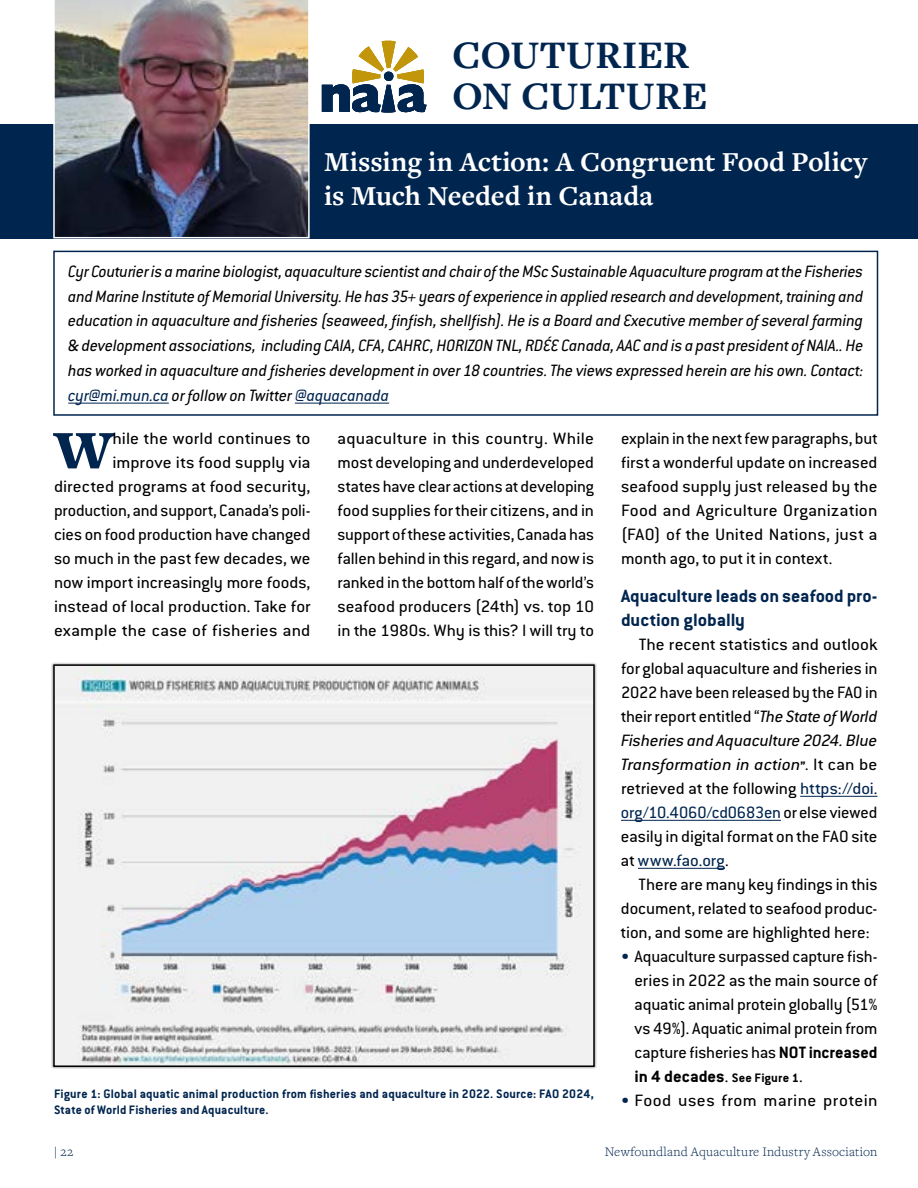
<style>
.page{position:relative;width:918px;height:1188px;background:#fff}
.page>*{position:absolute;margin:0;border:0;box-sizing:border-box;transform-origin:0 0}
.t1{font:900 56.4px "Freight Text Pro";color:#00254f;scale:1.05 1}
.t2{font:700 40.5px/40.5px "Freight Text Pro";letter-spacing:.01em;color:#00254f}
.t3{font:700 28.5px/34.2px "Freight Text Pro";color:#fff}
.t4{font:700 19.5px/24px "Conduit ITC Std";letter-spacing:-.005em;color:#00254f;scale:1.04 1}
.t5{font:18px/24px "Conduit ITC Std";letter-spacing:.005em;color:#000;text-align:justify;scale:1.08 1}
.t6{font:italic 18px/24.8px "Conduit ITC Std";color:#000;text-align:justify}
.t7{font:18px/24px "Conduit ITC Std";letter-spacing:.005em;color:#000;text-align:justify}
.t8{font:18px/24px "Conduit ITC Std";letter-spacing:.005em;color:#000;text-align:justify;scale:1.05 1}
.t9{font:18px "Conduit ITC Std";letter-spacing:.025em;color:#000;scale:1.08 1}
.t10{font:700 13.5px/16.2px "Conduit ITC Std";letter-spacing:.01em;color:#00254f}
.t11{font:300 13.5px "Freight Text Pro";letter-spacing:.015em;color:#00254f}
.s1{color:#00254f}
.s2{font-style:italic}
.s3{font-weight:700;font-size:13.5px}
.s4{font-weight:700}
</style>
<div class="page">
<svg style="left:322px;top:41px;width:105px;height:72px"></svg>
<div style="left:0;top:124px;width:918px;height:114px;background:#00254f"></div>
<img style="left:53px;top:0;width:257px;height:238px">
<hr style="left:68px;top:403px;width:101px;height:1px;background:#00254f">
<hr style="left:295px;top:403px;width:94px;height:1px;background:#00254f">
<div style="left:53px;top:251px;width:825px;height:165px;border:2px solid #00254f"></div>
<hr style="left:800px;top:796px;width:78px;height:1px;background:#00254f">
<hr style="left:621px;top:820px;width:160px;height:1px;background:#00254f">
<hr style="left:638px;top:868px;width:87px;height:1px;background:#00254f">
<img style="left:56px;top:667px;width:536px;height:397px">
<div style="left:53px;top:664px;width:542px;height:403px;border:2px solid #000"></div>
<h2 class="t2" style="left:452px;top:34px;width:257px">COUTURIER<br>ON CULTURE</h2>
<h3 class="t3" style="left:324px;top:143px;width:545px">Missing in Action: A Congruent Food Policy is Much Needed in Canada</h3>
<p class="t6" style="left:68px;top:258px;width:797px">Cyr Couturier is a marine biologist, aquaculture scientist and chair of the MSc Sustainable Aquaculture program at the Fisheries and Marine Institute of Memorial University. He has 35+ years of experience in applied research and development, training and education in aquaculture and fisheries (seaweed, finfish, shellfish). He is a Board and Executive member of several farming &amp; development associations, including CAIA, CFA, CAHRC, HORIZON TNL, RDÉE Canada, AAC and is a past president of NAIA.. He has worked in aquaculture and fisheries development in over 18 countries. The views expressed herein are his own. Contact: <span class="s1">cyr@mi.mun.ca</span> or follow on Twitter <span class="s1">@aquacanada</span></p>
<p class="t5" style="left:54px;top:426px;width:239px;text-align:right">hile the world continues to improve its food supply via directed programs at food security, production, and support, Canada’s poli&shy;cies on food production have changed so much in the past few decades, we now import increasingly more foods, instead of local production. Take for example the case of fisheries and</p>
<p class="t5" style="left:337px;top:426px;width:239px">aquaculture in this country. While most developing and underdeveloped states have clear actions at developing food supplies for their citizens, and in support of these activities, Canada has fallen behind in this regard, and now is ranked in the bottom half of the world’s seafood producers (24th) vs. top 10 in the 1980s. Why is this? I will try to</p>
<p class="t7" style="left:621px;top:426px;width:258px">explain in the next few paragraphs, but first a wonderful update on increased seafood supply just released by the Food and Agriculture Organization (FAO) of the United Nations, just a month ago, to put it in context.</p>
<h1 class="t1" style="left:54px;top:412px;width:57px">W</h1>
<p class="t4" style="left:621px;top:583px;width:248px">Aquaculture leads on seafood pro&shy;duction globally</p>
<p class="t5" style="left:621px;top:632px;width:239px;text-indent:18px">The recent statistics and outlook for global aquaculture and fisheries in 2022 have been released by the FAO in their report entitled “<span class="s2">The State of World Fisheries and Aquaculture 2024. Blue Transformation in action</span><span class="s3">”.</span> It can be retrieved at the following <span class="s1">https://doi. org/10.4060/cd0683en</span> or else viewed easily in digital format on the FAO site at <span class="s1">www.fao.org</span>.</p>
<p class="t8" style="left:621px;top:872px;width:246px;text-indent:18px">There are many key findings in this document, related to seafood produc&shy;tion, and some are highlighted here:</p>
<p class="t7" style="left:634px;top:944px;width:245px;text-indent:-14px"><span class="s1">•</span> Aquaculture surpassed capture fish&shy;eries in 2022 as the main source of aquatic animal protein globally (51% vs 49%). Aquatic animal protein from capture fisheries has <span class="s4">NOT increased in 4 decades</span>. <span class="s3">See Figure 1</span>.</p>
<p class="t9" style="left:621px;top:1089px;width:239px"><span class="s1">•</span> Food uses from marine protein</p>
<p class="t10" style="left:54px;top:1085px;width:541px">Figure 1: Global aquatic animal production from fisheries and aquaculture in 2022. Source: FAO 2024,<br>State of World Fisheries and Aquaculture.</p>
<p class="t11" style="left:54px;top:1142px;width:21px">| 22</p>
<p class="t11" style="left:605px;top:1142px;width:274px">Newfoundland Aquaculture Industry Association</p>
</div>
